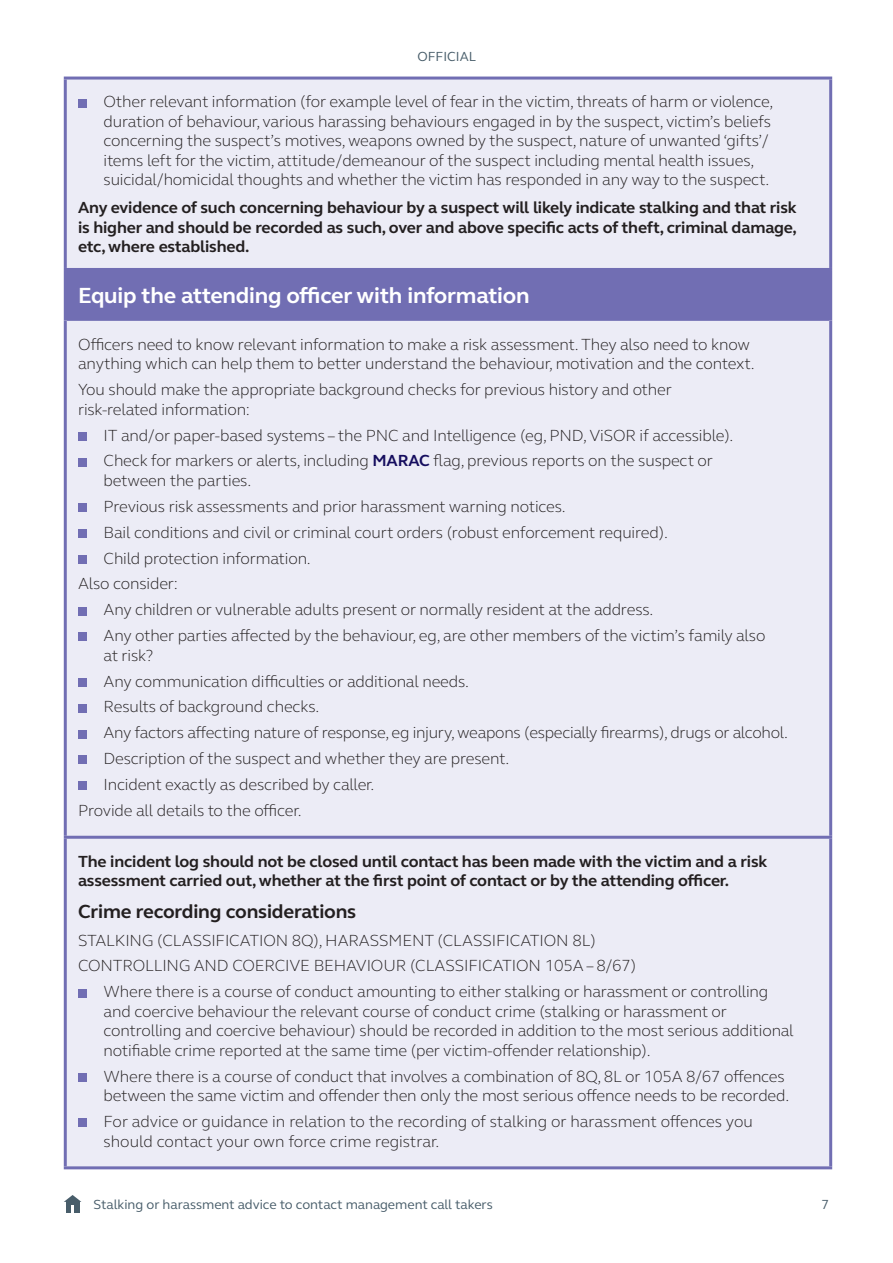
<style>
.page{position:relative;width:893px;height:1263px;background:#fff}
.page>*{position:absolute;margin:0;border:0;box-sizing:border-box;transform-origin:0 0}
.Elliot_pro_bullets_1{font:700 22.5px "FS Elliot Pro";letter-spacing:-.01em;color:#fff}
.Elliot_pro_bullets_1-2{font:700 19.5px "FS Elliot Pro";letter-spacing:-.01em;color:#231f20}
.Elliot_pro_bullets_1-3{font:300 16.5px/19.5px "FS Elliot Pro";letter-spacing:-.01em;color:#231f20}
.Elliot_pro_bullets_1-4{font:700 16.5px/19.5px "FS Elliot Pro";letter-spacing:-.01em;color:#231f20;text-align:justify}
.Elliot_Pro_body_copy{font:300 16.5px "FS Elliot Pro";letter-spacing:-.01em;color:#231f20}
.t1{font:13.5px "FS Elliot Pro";color:#485d6a}
.s1{font-weight:700;color:#150d5e}
</style>
<div class="page">
<svg style="left:64px;top:1195px;width:17px;height:18px"></svg>
<div style="left:67px;top:80px;width:762px;height:1086px;background:#ececf6"></div>
<div style="left:65px;top:269px;width:766px;height:51px;background:#716eb3"></div>
<hr style="left:64px;top:268px;width:768px;height:3px;background:#716eb3">
<hr style="left:67px;top:320px;width:762px;height:1px;background:#716eb3">
<hr style="left:64px;top:77px;width:768px;height:3px;background:#716eb3">
<hr style="left:64px;top:80px;width:3px;height:188px;background:#716eb3">
<hr style="left:829px;top:80px;width:3px;height:188px;background:#716eb3">
<hr style="left:64px;top:271px;width:3px;height:49px;background:#716eb3">
<hr style="left:829px;top:271px;width:3px;height:49px;background:#716eb3">
<hr style="left:64px;top:320px;width:3px;height:516px;background:#716eb3">
<hr style="left:829px;top:320px;width:3px;height:516px;background:#716eb3">
<hr style="left:64px;top:839px;width:3px;height:327px;background:#716eb3">
<hr style="left:829px;top:839px;width:3px;height:327px;background:#716eb3">
<hr style="left:64px;top:836px;width:768px;height:3px;background:#716eb3">
<hr style="left:64px;top:1166px;width:768px;height:3px;background:#716eb3">
<div style="left:78px;top:99px;width:9px;height:8px;background:#716eb3"></div>
<div style="left:78px;top:432px;width:9px;height:8px;background:#716eb3"></div>
<div style="left:78px;top:458px;width:9px;height:8px;background:#716eb3"></div>
<div style="left:78px;top:503px;width:9px;height:9px;background:#716eb3"></div>
<div style="left:78px;top:529px;width:9px;height:9px;background:#716eb3"></div>
<div style="left:78px;top:555px;width:9px;height:8px;background:#716eb3"></div>
<div style="left:78px;top:607px;width:9px;height:8px;background:#716eb3"></div>
<div style="left:78px;top:633px;width:9px;height:8px;background:#716eb3"></div>
<div style="left:78px;top:678px;width:9px;height:8px;background:#716eb3"></div>
<div style="left:78px;top:704px;width:9px;height:8px;background:#716eb3"></div>
<div style="left:78px;top:730px;width:9px;height:8px;background:#716eb3"></div>
<div style="left:78px;top:756px;width:9px;height:8px;background:#716eb3"></div>
<div style="left:78px;top:781px;width:9px;height:9px;background:#716eb3"></div>
<div style="left:78px;top:989px;width:9px;height:8px;background:#716eb3"></div>
<div style="left:78px;top:1073px;width:9px;height:9px;background:#716eb3"></div>
<div style="left:78px;top:1118px;width:9px;height:9px;background:#716eb3"></div>
<p class="t1" style="left:417px;top:48px;width:60px">OFFICIAL</p>
<p class="Elliot_pro_bullets_1-3" style="left:104px;top:92px;width:671px">Other relevant information (for example level of fear in the victim, threats of harm or violence, duration of behaviour, various harassing behaviours engaged in by the suspect, victim’s beliefs concerning the suspect’s motives, weapons owned by the suspect, nature of unwanted ‘gifts’/ items left for the victim, attitude/demeanour of the suspect including mental health issues, suicidal/homicidal thoughts and whether the victim has responded in any way to the suspect.</p>
<p class="Elliot_pro_bullets_1-4" style="left:78px;top:198px;width:720px">Any evidence of such concerning behaviour by a suspect will likely indicate stalking and that risk is higher and should be recorded as such, over and above specific acts of theft, criminal damage, etc, where established.</p>
<p class="Elliot_pro_bullets_1" style="left:78px;top:281px;width:453px">Equip the attending officer with information</p>
<p class="Elliot_pro_bullets_1-3" style="left:78px;top:334px;width:678px">Officers need to know relevant information to make a risk assessment. They also need to know anything which can help them to better understand the behaviour, motivation and the context.</p>
<p class="Elliot_pro_bullets_1-3" style="left:78px;top:379px;width:595px">You should make the appropriate background checks for previous history and other risk-related information:</p>
<p class="Elliot_pro_bullets_1-3" style="left:104px;top:425px;width:631px">IT and/or paper-based systems – the PNC and Intelligence (eg, PND, ViSOR if accessible).</p>
<p class="Elliot_pro_bullets_1-3" style="left:104px;top:450px;width:611px">Check for markers or alerts, including <span class="s1">MARAC</span> flag, previous reports on the suspect or between the parties.</p>
<p class="Elliot_pro_bullets_1-3" style="left:104px;top:496px;width:464px">Previous risk assessments and prior harassment warning notices.</p>
<p class="Elliot_pro_bullets_1-3" style="left:104px;top:522px;width:566px">Bail conditions and civil or criminal court orders (robust enforcement required).</p>
<p class="Elliot_pro_bullets_1-3" style="left:104px;top:548px;width:209px">Child protection information.</p>
<p class="Elliot_pro_bullets_1-3" style="left:78px;top:574px;width:102px">Also consider:</p>
<p class="Elliot_pro_bullets_1-3" style="left:104px;top:599px;width:551px">Any children or vulnerable adults present or normally resident at the address.</p>
<p class="Elliot_pro_bullets_1-3" style="left:104px;top:625px;width:663px">Any other parties affected by the behaviour, eg, are other members of the victim’s family also at risk?</p>
<p class="Elliot_pro_bullets_1-3" style="left:104px;top:671px;width:367px">Any communication difficulties or additional needs.</p>
<p class="Elliot_pro_bullets_1-3" style="left:104px;top:697px;width:217px">Results of background checks.</p>
<p class="Elliot_pro_bullets_1-3" style="left:104px;top:722px;width:686px">Any factors affecting nature of response, eg injury, weapons (especially firearms), drugs or alcohol.</p>
<p class="Elliot_pro_bullets_1-3" style="left:104px;top:748px;width:407px">Description of the suspect and whether they are present.</p>
<p class="Elliot_pro_bullets_1-3" style="left:104px;top:774px;width:272px">Incident exactly as described by caller.</p>
<p class="Elliot_pro_bullets_1-3" style="left:78px;top:800px;width:225px">Provide all details to the officer.</p>
<p class="Elliot_pro_bullets_1-4" style="left:78px;top:851px;width:691px">The incident log should not be closed until contact has been made with the victim and a risk assessment carried out, whether at the first point of contact or by the attending officer.</p>
<p class="Elliot_pro_bullets_1-2" style="left:78px;top:899px;width:280px">Crime recording considerations</p>
<p class="Elliot_Pro_body_copy" style="left:78px;top:929px;width:519px">STALKING (CLASSIFICATION 8Q), HARASSMENT (CLASSIFICATION 8L)</p>
<p class="Elliot_Pro_body_copy" style="left:78px;top:955px;width:560px">CONTROLLING AND COERCIVE BEHAVIOUR (CLASSIFICATION 105A – 8/67)</p>
<p class="Elliot_pro_bullets_1-3" style="left:104px;top:981px;width:692px">Where there is a course of conduct amounting to either stalking or harassment or controlling and coercive behaviour the relevant course of conduct crime (stalking or harassment or controlling and coercive behaviour) should be recorded in addition to the most serious additional notifiable crime reported at the same time (per victim-offender relationship).</p>
<p class="Elliot_pro_bullets_1-3" style="left:104px;top:1066px;width:687px">Where there is a course of conduct that involves a combination of 8Q, 8L or 105A 8/67 offences between the same victim and offender then only the most serious offence needs to be recorded.</p>
<p class="Elliot_pro_bullets_1-3" style="left:104px;top:1111px;width:651px">For advice or guidance in relation to the recording of stalking or harassment offences you should contact your own force crime registrar.</p>
<p class="t1" style="left:94px;top:1196px;width:401px">Stalking or harassment advice to contact management call takers</p>
<p class="t1" style="left:821px;top:1196px;width:9px">7</p>
</div>
